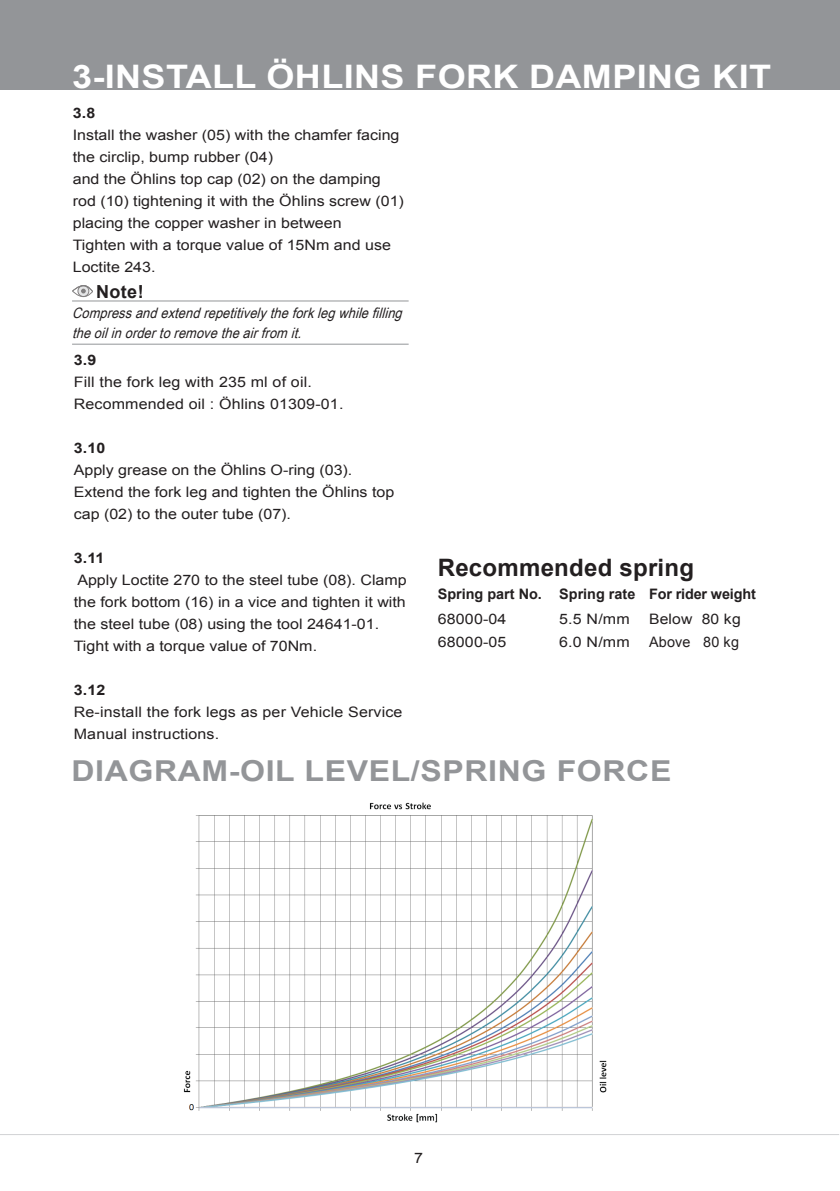
<style>
.page{position:relative;width:840px;height:1191px;background:#fff}
.page>*{position:absolute;margin:0;border:0;box-sizing:border-box;transform-origin:0 0}
._3_Header_Page_heade{font:700 32.4px "Arial";letter-spacing:.01em;color:#fff;scale:1.11 1}
._4_Header_Page_heade{font:700 28.8px "Arial";letter-spacing:.02em;color:#939598;scale:1.11 1}
._1_Header_Front_pg_P{font:700 24px "Arial";letter-spacing:.01em;color:#231f20}
._5_WARNING_CAUTION_N{font:700 18px "Arial";color:#231f20}
._6_Body_type{font:14.4px/22px "Arial";color:#231f20;scale:1.11 1}
._9_Body_Type_Italic{font:italic 14.4px/20px "Arial Narrow";color:#231f20;scale:1.08 1}
._6_Body_type-2{font:700 14.4px "Arial";color:#231f20}
._6_Body_type-3{font:14.4px "Arial";color:#231f20;scale:1.09 1}
._6_Body_type-4{font:14.4px "Arial";color:#231f20}
._6_Body_type-5{font:700 14.4px "Arial";color:#231f20;scale:1.11 1}
.s1{font-weight:700}
</style>
<div class="page">
<div style="left:0;top:0;width:839px;height:90px;background:#939598"></div>
<hr style="left:0;top:1134px;width:838px;height:1px;background:#d1d2d4">
<hr style="left:72px;top:301px;width:336px;height:1px;background:#939598">
<hr style="left:72px;top:344px;width:336px;height:1px;background:#939598">
<svg style="left:72px;top:285px;width:20px;height:12px"></svg>
<div style="left:72px;top:285px;width:21px;height:12px;border:1px solid #231f20;border-radius:50%"></div>
<svg style="left:78px;top:286px;width:11px;height:10px"></svg>
<div style="left:77px;top:285px;width:12px;height:12px;border:1px solid #231f20;border-radius:50%"></div>
<svg style="left:72px;top:285px;width:21px;height:8px"></svg>
<img style="left:183px;top:802px;width:424px;height:321px">
<p class="_3_Header_Page_heade" style="left:72px;top:55px;width:631px">3-INSTALL ÖHLINS FORK DAMPING KIT</p>
<p class="_6_Body_type-5" style="left:73px;top:103px;width:22px">3.8</p>
<p class="_6_Body_type" style="left:73px;top:124px;width:300px">Install the washer (05) with the chamfer facing the circlip, bump rubber (04)<br>and the Öhlins top cap (02) on the damping rod (10) tightening it with the Öhlins screw (01) placing the copper washer in between<br>Tighten with a torque value of 15Nm and use Loctite 243.</p>
<p class="_5_WARNING_CAUTION_N" style="left:96px;top:280px;width:49px">Note!</p>
<p class="_9_Body_Type_Italic" style="left:72px;top:303px;width:311px">Compressandextendrepetitivelytheforklegwhilefilling theoilinordertoremovetheairfrom it.</p>
<p class="_6_Body_type" style="left:74px;top:349px;width:244px"><span class="s1">3.9<br></span>Fill the fork leg with 235 ml of oil.<br>Recommended oil : Öhlins 01309-01.</p>
<p class="_6_Body_type" style="left:74px;top:437px;width:290px"><span class="s1">3.10<br></span>Apply grease on the Öhlins O-ring (03).<br>Extend the fork leg and tighten the Öhlins top cap (02) to the outer tube (07).</p>
<p class="_6_Body_type" style="left:74px;top:547px;width:301px"><span class="s1">3.11<br></span>Apply Loctite 270 to the steel tube (08). Clamp the fork bottom (16) in a vice and tighten it with the steel tube (08) using the tool 24641-01.<br>Tight with a torque value of 70Nm.</p>
<p class="_6_Body_type" style="left:74px;top:679px;width:297px"><span class="s1">3.12<br></span>Re-install the fork legs as per Vehicle Service<br>Manual instructions.</p>
<p class="_1_Header_Front_pg_P" style="left:437px;top:552px;width:258px">Recommended spring</p>
<p class="_6_Body_type-2" style="left:437px;top:584px;width:106px">Spring part No.</p>
<p class="_6_Body_type-2" style="left:559px;top:584px;width:78px">Spring rate</p>
<p class="_6_Body_type-2" style="left:648px;top:584px;width:108px">For rider weight</p>
<p class="_6_Body_type" style="left:437px;top:608px;width:63px">68000-04</p>
<p class="_6_Body_type" style="left:559px;top:608px;width:65px">5.5 N/mm</p>
<p class="_6_Body_type-3" style="left:648px;top:610px;width:85px">Below 80 kg</p>
<p class="_6_Body_type" style="left:437px;top:631px;width:63px">68000-05</p>
<p class="_6_Body_type" style="left:559px;top:631px;width:65px">6.0 N/mm</p>
<p class="_6_Body_type-4" style="left:648px;top:632px;width:91px">Above 80 kg</p>
<p class="_4_Header_Page_heade" style="left:71px;top:752px;width:541px">DIAGRAM-OIL LEVEL/SPRING FORCE</p>
<p class="_6_Body_type" style="left:414px;top:1147px;width:10px">7</p>
</div>
